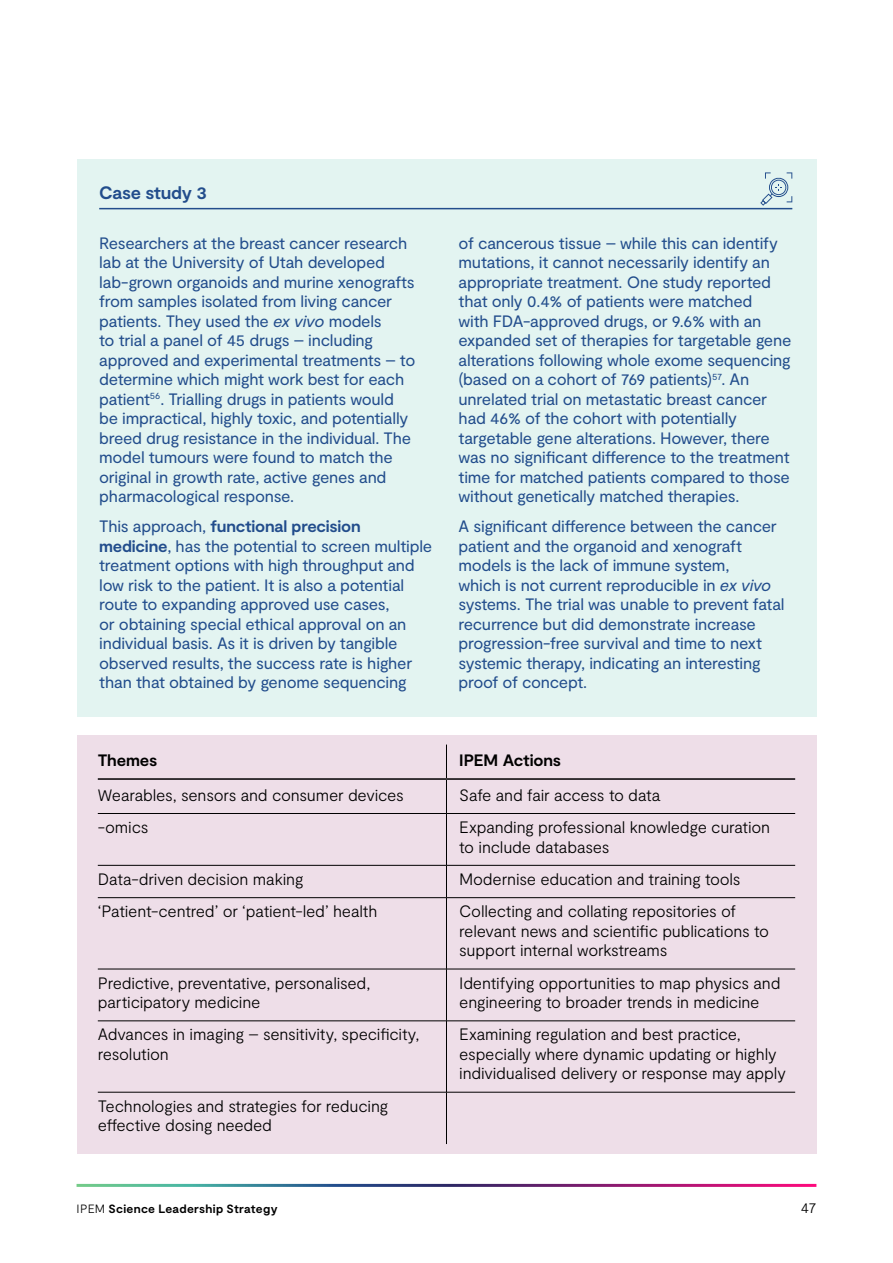
<style>
.page{position:relative;width:893px;height:1263px;background:#fff}
.page>*{position:absolute;margin:0;border:0;box-sizing:border-box;transform-origin:0 0}
.Case_Study_Title_-_P{font:700 18px "Moderat";letter-spacing:-.015em;color:#224d8c}
.Body_copy___P{font:16.5px/19.5px "Moderat";letter-spacing:-.015em;color:#224d8c}
.Body_copy___P-2{font:300 16.5px/19.5px "Moderat";letter-spacing:-.015em;color:#000}
.Body_copy___P-3{font:700 16.5px "Moderat";letter-spacing:-.01em;color:#000}
.t1{font:300 15px "Moderat";color:#000}
.t2{font:700 12px "Moderat";letter-spacing:.025em;color:#000}
.s1{font-style:italic}
.s2{font-weight:700}
.s3{font-weight:300}
</style>
<div class="page">
<div style="left:77px;top:159px;width:739px;height:557px;background:#e3f4f1"></div>
<div style="left:77px;top:735px;width:739px;height:418px;background:#eedee8"></div>
<hr style="left:98px;top:813px;width:348px;height:1px;background:#000">
<hr style="left:446px;top:813px;width:349px;height:1px;background:#000">
<hr style="left:98px;top:865px;width:348px;height:1px;background:#000">
<hr style="left:446px;top:865px;width:349px;height:1px;background:#000">
<hr style="left:98px;top:897px;width:348px;height:1px;background:#000">
<hr style="left:446px;top:897px;width:349px;height:1px;background:#000">
<hr style="left:446px;top:744px;width:1px;height:34px;background:#000">
<hr style="left:446px;top:780px;width:1px;height:33px;background:#000">
<hr style="left:446px;top:814px;width:1px;height:51px;background:#000">
<hr style="left:446px;top:865px;width:1px;height:32px;background:#000">
<hr style="left:446px;top:898px;width:1px;height:71px;background:#000">
<hr style="left:446px;top:969px;width:1px;height:52px;background:#000">
<hr style="left:446px;top:1021px;width:1px;height:71px;background:#000">
<hr style="left:446px;top:1092px;width:1px;height:52px;background:#000">
<hr style="left:98px;top:778px;width:348px;height:2px;background:#000">
<hr style="left:446px;top:778px;width:349px;height:2px;background:#000">
<hr style="left:98px;top:969px;width:348px;height:1px;background:#000">
<hr style="left:446px;top:969px;width:349px;height:1px;background:#000">
<hr style="left:98px;top:1020px;width:348px;height:1px;background:#000">
<hr style="left:446px;top:1020px;width:349px;height:1px;background:#000">
<hr style="left:98px;top:1092px;width:348px;height:1px;background:#000">
<hr style="left:446px;top:1092px;width:349px;height:1px;background:#000">
<svg style="left:760px;top:172px;width:32px;height:34px"></svg>
<hr style="left:99px;top:208px;width:693px;height:1px;background:#224d8c">
<p class="Case_Study_Title_-_P" style="left:99px;top:183px;width:109px">Case study 3</p>
<p class="Body_copy___P" style="left:99px;top:234px;width:318px">Researchers at the breast cancer research lab at the University of Utah developed lab-grown organoids and murine xenografts from samples isolated from living cancer patients. They used the <span class="s1">ex vivo</span> models<br>to trial a panel of 45 drugs – including approved and experimental treatments – to determine which might work best for each patient<sup>56</sup>. Trialling drugs in patients would be impractical, highly toxic, and potentially breed drug resistance in the individual. The model tumours were found to match the original in growth rate, active genes and pharmacological response.</p>
<p class="Body_copy___P" style="left:99px;top:517px;width:335px">This approach, <span class="s2">functional precision medicine</span>, has the potential to screen multiple treatment options with high throughput and low risk to the patient. It is also a potential route to expanding approved use cases,<br>or obtaining special ethical approval on an individual basis. As it is driven by tangible observed results, the success rate is higher than that obtained by genome sequencing</p>
<p class="Body_copy___P" style="left:459px;top:234px;width:334px">of cancerous tissue – while this can identify mutations, it cannot necessarily identify an appropriate treatment. One study reported that only 0.4% of patients were matched<br>with FDA-approved drugs, or 9.6% with an expanded set of therapies for targetable gene alterations following whole exome sequencing (based on a cohort of 769 patients)<sup>57</sup>. An unrelated trial on metastatic breast cancer had 46% of the cohort with potentially targetable gene alterations. However, there was no significant difference to the treatment time for matched patients compared to those without genetically matched therapies.</p>
<p class="Body_copy___P" style="left:459px;top:517px;width:328px">A significant difference between the cancer patient and the organoid and xenograft models is the lack of immune system,<br>which is not current reproducible in <span class="s1">ex vivo </span>systems. The trial was unable to prevent fatal recurrence but did demonstrate increase progression-free survival and time to next systemic therapy, indicating an interesting proof of concept.</p>
<p class="Body_copy___P-3" style="left:98px;top:751px;width:61px">Themes</p>
<p class="Body_copy___P-3" style="left:459px;top:751px;width:103px">IPEM Actions</p>
<p class="Body_copy___P-2" style="left:98px;top:785px;width:308px">Wearables, sensors and consumer devices</p>
<p class="Body_copy___P-2" style="left:459px;top:785px;width:203px">Safe and fair access to data</p>
<p class="Body_copy___P-2" style="left:98px;top:818px;width:52px">-omics</p>
<p class="Body_copy___P-2" style="left:459px;top:818px;width:313px">Expanding professional knowledge curation to include databases</p>
<p class="Body_copy___P-2" style="left:98px;top:870px;width:207px">Data-driven decision making</p>
<p class="Body_copy___P-2" style="left:459px;top:870px;width:283px">Modernise education and training tools</p>
<p class="Body_copy___P-2" style="left:98px;top:902px;width:281px">‘Patient-centred’ or ‘patient-led’ health</p>
<p class="Body_copy___P-2" style="left:459px;top:902px;width:311px">Collecting and collating repositories of relevant news and scientific publications to support internal workstreams</p>
<p class="Body_copy___P-2" style="left:98px;top:973px;width:274px">Predictive, preventative, personalised, participatory medicine</p>
<p class="Body_copy___P-2" style="left:459px;top:973px;width:323px">Identifying opportunities to map physics and engineering to broader trends in medicine</p>
<p class="Body_copy___P-2" style="left:98px;top:1025px;width:323px">Advances in imaging – sensitivity, specificity, resolution</p>
<p class="Body_copy___P-2" style="left:459px;top:1025px;width:328px">Examining regulation and best practice, especially where dynamic updating or highly individualised delivery or response may apply</p>
<p class="Body_copy___P-2" style="left:98px;top:1096px;width:292px">Technologies and strategies for reducing effective dosing needed</p>
<h1 class="t2" style="left:77px;top:1202px;width:202px"><span class="s3">IPEM</span> Science Leadership Strategy</h1>
<h1 class="t1" style="left:801px;top:1199px;width:17px">47</h1>
</div>
